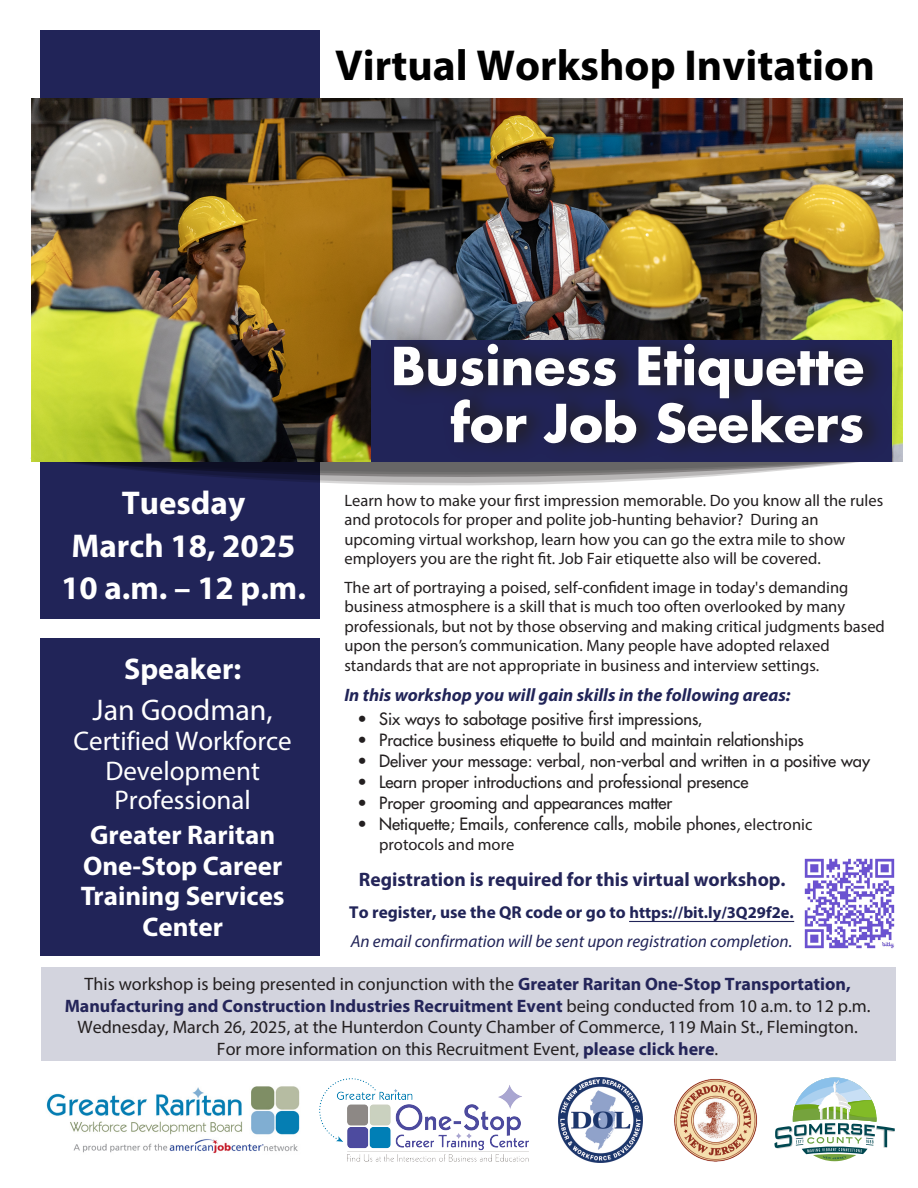
<style>
.page{position:relative;width:918px;height:1188px;background:#fff}
.page>*{position:absolute;margin:0;border:0;box-sizing:border-box;transform-origin:0 0}
.t1{font:700 51px/57px "Futura Std";color:#fff;text-align:right}
.t2{font:700 43.5px "Myriad Pro";color:#000}
.t3{font:700 33px/42.3px "Myriad Pro";color:#fff;text-align:center}
.t4{font:30px "Myriad Pro";color:#fff}
.t5{font:700 30px "Myriad Pro";color:#fff}
.t6{font:700 27px/30.9px "Myriad Pro";color:#fff;text-align:center}
.t7{font:27px/29.5px "Myriad Pro";color:#fff;text-align:center}
.t8{font:700 19.5px "Myriad Pro";color:#242559}
.t9{font:18px/21.6px "Myriad Pro";color:#231f20;text-align:center}
.t10{font:italic 700 18px "Myriad Pro";color:#212458}
.t11{font:italic 17.25px/28.8px "Myriad Pro";color:#212458}
.t12{font:16.5px/19.5px "Myriad Pro";color:#231f20}
.t13{font:500 16.5px "Futura Std";color:#231f20}
.s1{font-family:"Myriad Pro";font-weight:400}
.s2{font-weight:700;font-style:normal}
.s3{font-weight:700;font-style:normal;font-size:16.5px}
.s4{font-weight:700;color:#242559}
</style>
<div class="page">
<div style="left:40px;top:638px;width:280px;height:318px;background:#212458"></div>
<div style="left:40px;top:30px;width:280px;height:589px;background:#212458"></div>
<svg style="left:30px;top:427px;width:329px;height:57px"></svg>
<svg style="left:774px;top:1077px;width:121px;height:85px"></svg>
<div style="left:41px;top:967px;width:854px;height:94px;background:#d3d4de"></div>
<img style="left:674px;top:1079px;width:83px;height:83px">
<img style="left:46px;top:1086px;width:254px;height:68px">
<img style="left:558px;top:1078px;width:84px;height:84px">
<hr style="left:629px;top:921px;width:165px;height:1px;background:#212458">
<img style="left:804px;top:858px;width:91px;height:91px">
<img style="left:319px;top:1079px;width:209px;height:83px">
<img style="left:32px;top:99px;width:871px;height:362px">
<img style="left:359px;top:320px;width:544px;height:166px">
<h2 class="t2" style="left:335px;top:37px;width:541px">Virtual Workshop Invitation</h2>
<h3 class="t3" style="left:61px;top:481px;width:246px">Tuesday<br>March 18, 2025<br>10 a.m. – 12 p.m.</h3>
<h3 class="t5" style="left:124px;top:649px;width:119px">Speaker:</h3>
<h3 class="t4" style="left:93px;top:691px;width:182px">Jan Goodman,</h3>
<h3 class="t7" style="left:74px;top:726px;width:220px">Certified Workforce<br>Development<br>Professional</h3>
<h3 class="t6" style="left:81px;top:818px;width:205px">Greater Raritan<br>One-Stop Career<br>Training Services<br>Center</h3>
<h1 class="t1" style="left:391px;top:337px;width:475px">Business Etiquette for Job Seekers</h1>
<p class="t12" style="left:344px;top:490px;width:540px">Learn how to make your first impression memorable. Do you know all the rules and protocols for proper and polite job-hunting behavior? During an upcoming virtual workshop, learn how you can go the extra mile to show employers you are the right fit. Job Fair etiquette also will be covered.</p>
<p class="t12" style="left:344px;top:577px;width:542px">The art of portraying a poised, self-confident image in today's demanding business atmosphere is a skill that is much too often overlooked by many professionals, but not by those observing and making critical judgments based upon the person’s communication. Many people have adopted relaxed standards that are not appropriate in business and interview settings.</p>
<p class="t10" style="left:344px;top:683px;width:448px">In this workshop you will gain skills in the following areas:</p>
<p class="t13" style="left:357px;top:709px;width:346px">• Six ways to sabotage positive first impressions<span class="s1">,</span></p>
<p class="t13" style="left:357px;top:730px;width:448px">• Practice business etiquette to build and maintain relationships</p>
<p class="t13" style="left:357px;top:751px;width:514px">• Deliver your message: verbal, non-verbal and written in a positive way</p>
<p class="t13" style="left:357px;top:772px;width:393px">• Learn proper introductions and professional presence</p>
<p class="t13" style="left:357px;top:793px;width:316px">• Proper <span class="s1">g</span>rooming and appearances matter</p>
<p class="t13" style="left:357px;top:814px;width:457px">• Netiquette; Emails, <span class="s1">c</span>onference <span class="s1">c</span>alls, <span class="s1">m</span>obile <span class="s1">p</span>hones, <span class="s1">electronic</span></p>
<p class="t12" style="left:379px;top:835px;width:137px">protocols and more</p>
<p class="t8" style="left:359px;top:867px;width:428px">Registration is required for this virtual workshop.</p>
<p class="t11" style="left:349px;top:898px;width:446px"><span class="s2">To register, use the QR code or go to</span> <span class="s3">https://bit.ly/3Q29f2e.<br></span>An email confirmation will be sent upon registration completion.</p>
<p class="t9" style="left:65px;top:973px;width:807px">This workshop is being presented in conjunction with the <span class="s4">Greater Raritan One-Stop Transportation, Manufacturing and Construction Industries Recruitment Event</span> being conducted from 10 a.m. to 12 p.m.<br>Wednesday, March 26, 2025, at the Hunterdon County Chamber of Commerce, 119 Main St., Flemington.<br>For more information on this Recruitment Event, <span class="s4">please click here</span>.</p>
</div>
